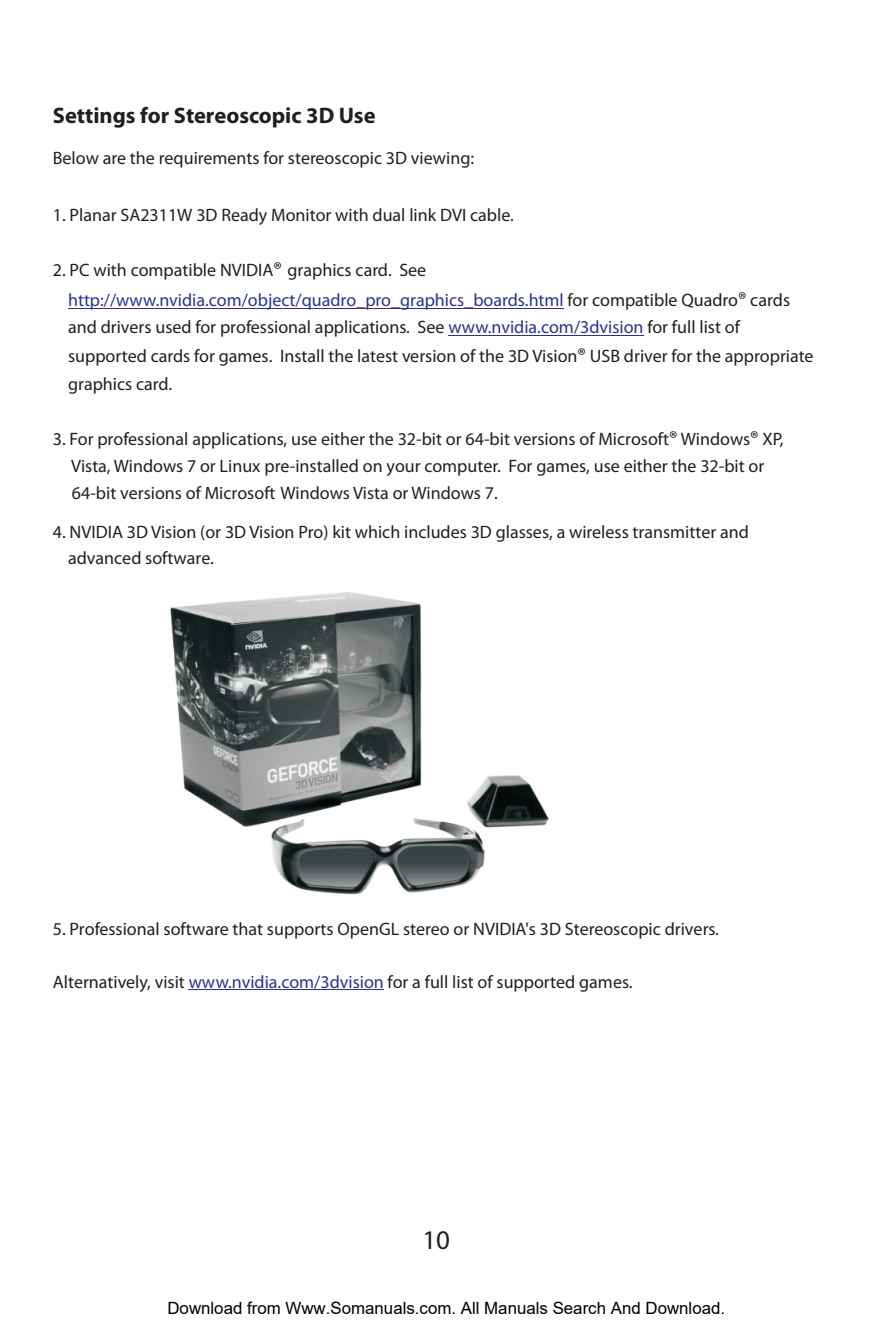
<style>
.page{position:relative;width:893px;height:1340px;background:#fff}
.page>*{position:absolute;margin:0;border:0;box-sizing:border-box;transform-origin:0 0}
.t1{font:27px "Myriad Pro";color:#231f20}
.t2{font:700 22.5px "Myriad Pro";color:#231f20}
.t3{font:18px/26.8px "Myriad Pro";color:#231f20}
.t4{font:16.88px "Arial";color:#000}
.s1{font-size:20.25px}
.s2{color:#2d3291}
</style>
<div class="page">
<hr style="left:189px;top:989px;width:195px;height:1px;background:#2d3291">
<hr style="left:68px;top:308px;width:496px;height:1px;background:#2d3291">
<hr style="left:448px;top:335px;width:195px;height:1px;background:#2d3291">
<img style="left:170px;top:592px;width:379px;height:303px">
<p class="t2" style="left:53px;top:106px;width:324px">Settings for Stereoscopic 3D Use</p>
<p class="t3" style="left:53px;top:146px;width:423px">Below are the requirements for stereoscopic 3D viewing:</p>
<p class="t3" style="left:53px;top:203px;width:463px">1. Planar SA2311W 3D Ready Monitor with dual link DVI cable.</p>
<p class="t3" style="left:68px;top:257px;width:724px;line-height:29.7px;text-indent:-15px">2. PC with compatible NVIDIA<span class="s1">®</span> graphics card. See <span class="s2">http://www.nvidia.com/object/quadro_pro_graphics_boards.html</span> for compatible Quadro<span class="s1">®</span> cards</p>
<p class="t3" style="left:68px;top:314px;width:747px;line-height:29px">and drivers used for professional applications. See <span class="s2">www.nvidia.com/3dvision</span> for full list of supported cards for games. Install the latest version of the 3D Vision<span class="s1">®</span> USB driver for the appropriate</p>
<p class="t3" style="left:68px;top:371px;width:106px">graphics card.</p>
<p class="t3" style="left:71px;top:427px;width:714px;text-indent:-18px">3. For professional applications, use either the 32-bit or 64-bit versions of Microsoft<span class="s1">®</span> Windows<span class="s1">®</span> XP,<br>Vista, Windows 7 or Linux pre-installed on your computer. For games, use either the 32-bit or<br>64-bit versions of Microsoft Windows Vista or Windows 7.</p>
<p class="t3" style="left:68px;top:520px;width:682px;text-indent:-15px">4. NVIDIA 3D Vision (or 3D Vision Pro) kit which includes 3D glasses, a wireless transmitter and advanced software.</p>
<p class="t3" style="left:53px;top:916px;width:668px">5. Professional software that supports OpenGL stereo or NVIDIA's 3D Stereoscopic drivers.</p>
<p class="t3" style="left:53px;top:969px;width:581px">Alternatively, visit <span class="s2">www.nvidia.com/3dvision</span> for a full list of supported games.</p>
<h1 class="t1" style="left:422px;top:1228px;width:29px">10</h1>
<p class="t4" style="left:167px;top:1298px;width:559px">Download from Www.Somanuals.com. All Manuals Search And Download.</p>
</div>
